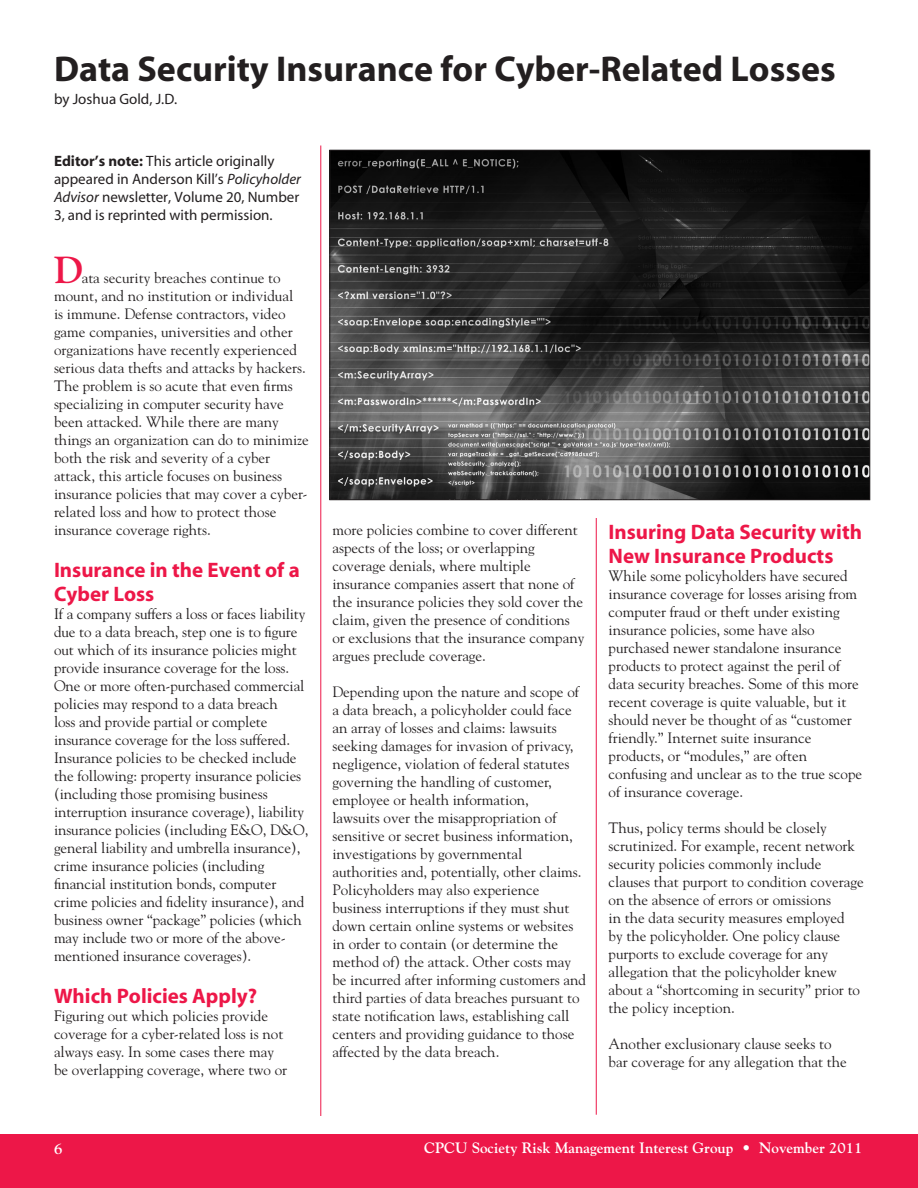
<style>
.page{position:relative;width:918px;height:1188px;background:#fff}
.page>*{position:absolute;margin:0;border:0;box-sizing:border-box;transform-origin:0 0}
.BODY_COPY_05{font:700 37.5px "Goudy";color:#ed1748}
.HEADLINE_05{font:700 36px "Myriad";color:#231f20}
.SUBHEAD_1_05{font:700 21px/24px "Myriad";color:#ed1748}
.BODY_COPY_05-2{font:15px/18px "Goudy";color:#231f20}
.BODY_COPY_AFTER_SUBH{font:15px/18px "Goudy";color:#231f20}
.BIO_05{font:15px/18px "Myriad";color:#231f20}
.t1{font:700 15px "Goudy";color:#fff}
.BYLINE_05{font:15px "Myriad";color:#231f20}
.s1{font-weight:700}
.s2{font-style:italic}
</style>
<div class="page">
<hr style="left:596px;top:518px;width:1px;height:597px;background:#ed1748">
<hr style="left:320px;top:146px;width:1px;height:970px;background:#ed1748">
<div style="left:0;top:1134px;width:918px;height:54px;background:#ed1748"></div>
<img style="left:332px;top:152px;width:536px;height:346px">
<p class="HEADLINE_05" style="left:54px;top:50px;width:783px">Data Security Insurance for Cyber-Related Losses</p>
<p class="BYLINE_05" style="left:54px;top:91px;width:125px">by Joshua Gold, J.D.</p>
<p class="BIO_05" style="left:54px;top:152px;width:249px"><span class="s1">Editor’s note:</span> This article originally appeared in Anderson Kill’s <span class="s2">Policyholder Advisor</span> newsletter, Volume 20, Number 3, and is reprinted with permission.</p>
<p class="BODY_COPY_05" style="left:54px;top:247px;width:31px">D</p>
<p class="BODY_COPY_05-2" style="left:54px;top:268px;width:256px;text-indent:28px">ata security breaches continue to mount, and no institution or individual<br>is immune. Defense contractors, video game companies, universities and other organizations have recently experienced serious data thefts and attacks by hackers.<br>The problem is so acute that even firms specializing in computer security have been attacked. While there are many things an organization can do to minimize both the risk and severity of a cyber attack, this article focuses on business insurance policies that may cover a cyber&shy;related loss and how to protect those insurance coverage rights.</p>
<p class="SUBHEAD_1_05" style="left:54px;top:558px;width:247px">Insurance in the Event of a<br>Cyber Loss</p>
<p class="BODY_COPY_AFTER_SUBH" style="left:54px;top:604px;width:256px">If a company suffers a loss or faces liability due to a data breach, step one is to figure out which of its insurance policies might provide insurance coverage for the loss.<br>One or more often-purchased commercial policies may respond to a data breach<br>loss and provide partial or complete insurance coverage for the loss suffered.<br>Insurance policies to be checked include the following: property insurance policies (including those promising business interruption insurance coverage), liability insurance policies (including E&amp;O, D&amp;O, general liability and umbrella insurance), crime insurance policies (including financial institution bonds, computer crime policies and fidelity insurance), and business owner “package” policies (which may include two or more of the above&shy;mentioned insurance coverages).</p>
<p class="SUBHEAD_1_05" style="left:54px;top:984px;width:205px">Which Policies Apply?</p>
<p class="BODY_COPY_AFTER_SUBH" style="left:54px;top:1006px;width:235px">Figuring out which policies provide coverage for a cyber-related loss is not always easy. In some cases there may be overlapping coverage, where two or</p>
<p class="BODY_COPY_AFTER_SUBH" style="left:332px;top:520px;width:254px">more policies combine to cover different aspects of the loss; or overlapping coverage denials, where multiple insurance companies assert that none of the insurance policies they sold cover the claim, given the presence of conditions or exclusions that the insurance company argues preclude coverage.</p>
<p class="BODY_COPY_05-2" style="left:332px;top:682px;width:255px">Depending upon the nature and scope of a data breach, a policyholder could face an array of losses and claims: lawsuits seeking damages for invasion of privacy, negligence, violation of federal statutes governing the handling of customer, employee or health information,<br>lawsuits over the misappropriation of sensitive or secret business information, investigations by governmental authorities and, potentially, other claims.<br>Policyholders may also experience business interruptions if they must shut down certain online systems or websites in order to contain (or determine the method of) the attack. Other costs may be incurred after informing customers and third parties of data breaches pursuant to state notification laws, establishing call centers and providing guidance to those affected by the data breach.</p>
<p class="SUBHEAD_1_05" style="left:609px;top:521px;width:255px">Insuring Data Security with<br>New Insurance Products</p>
<p class="BODY_COPY_AFTER_SUBH" style="left:609px;top:566px;width:255px">While some policyholders have secured insurance coverage for losses arising from computer fraud or theft under existing insurance policies, some have also purchased newer standalone insurance products to protect against the peril of data security breaches. Some of this more recent coverage is quite valuable, but it should never be thought of as “customer friendly.” Internet suite insurance products, or “modules,” are often confusing and unclear as to the true scope of insurance coverage.</p>
<p class="BODY_COPY_05-2" style="left:609px;top:818px;width:257px">Thus, policy terms should be closely scrutinized. For example, recent network security policies commonly include clauses that purport to condition coverage on the absence of errors or omissions<br>in the data security measures employed<br>by the policyholder. One policy clause purports to exclude coverage for any allegation that the policyholder knew about a “shortcoming in security” prior to the policy inception.</p>
<p class="BODY_COPY_05-2" style="left:609px;top:1034px;width:240px">Another exclusionary clause seeks to bar coverage for any allegation that the</p>
<p class="t1" style="left:54px;top:1139px;width:10px">6</p>
<p class="t1" style="left:424px;top:1139px;width:440px">CPCU Society Risk Management Interest Group • November 2011</p>
</div>
